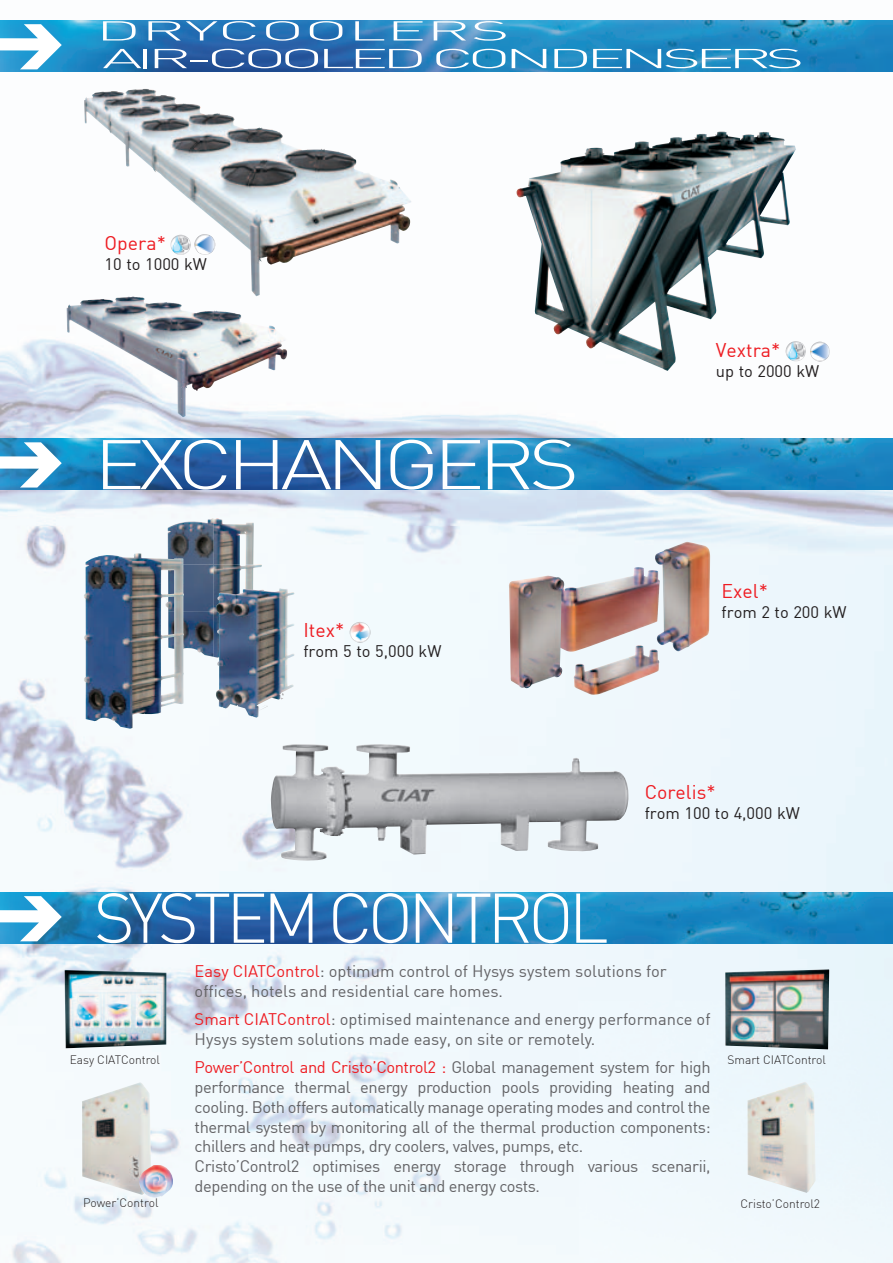
<style>
.page{position:relative;width:893px;height:1263px;background:#fff}
.page>*{position:absolute;margin:0;border:0;box-sizing:border-box;transform-origin:0 0}
.t1{font:300 69.15px "DIN";letter-spacing:-.075em;color:#fff}
.t2{font:300 69.15px "DIN";letter-spacing:-.075em;color:#fff;scale:1.25 1}
.t3{font:300 27px "DIN";letter-spacing:-.1em;color:#fff;scale:2.48 1}
.t4{font:300 27px "DIN";color:#fff;scale:2.48 1}
.t5{font:19.5px "DIN";color:#ee1d23}
.t6{font:16.5px/19.8px "DIN";letter-spacing:-.025em;color:#636366}
.t7{font:16.5px/19.8px "DIN";color:#636366}
.t8{font:16.5px "DIN";color:#231f20}
.t9{font:300 12px "DIN";color:#231f20}
.s1{color:#ee1d23}
</style>
<div class="page">
<img style="left:0;top:71px;width:893px;height:1192px">
<img style="left:0;top:892px;width:893px;height:51px">
<img style="left:0;top:20px;width:893px;height:51px">
<img style="left:0;top:438px;width:893px;height:51px">
<svg style="left:0;top:896px;width:62px;height:45px"></svg>
<svg style="left:0;top:24px;width:62px;height:45px"></svg>
<svg style="left:0;top:442px;width:62px;height:45px"></svg>
<img style="left:84px;top:89px;width:328px;height:207px">
<img style="left:516px;top:132px;width:203px;height:206px">
<img style="left:66px;top:296px;width:222px;height:121px">
<img style="left:167px;top:518px;width:95px;height:47px">
<img style="left:185px;top:565px;width:77px;height:46px">
<img style="left:185px;top:611px;width:30px;height:47px">
<img style="left:786px;top:341px;width:20px;height:20px;border-radius:10px">
<img style="left:350px;top:622px;width:20px;height:21px">
<img style="left:65px;top:970px;width:101px;height:78px">
<img style="left:725px;top:969px;width:104px;height:80px">
<img style="left:270px;top:744px;width:359px;height:117px">
<img style="left:171px;top:235px;width:20px;height:20px;border-radius:10px">
<img style="left:747px;top:1082px;width:69px;height:111px">
<img style="left:82px;top:1082px;width:69px;height:113px">
<img style="left:139px;top:1165px;width:34px;height:32px">
<img style="left:549px;top:567px;width:86px;height:56px">
<img style="left:655px;top:542px;width:55px;height:109px">
<img style="left:509px;top:575px;width:55px;height:113px">
<img style="left:573px;top:645px;width:86px;height:50px">
<img style="left:215px;top:588px;width:80px;height:130px">
<img style="left:84px;top:553px;width:101px;height:176px">
<img style="left:194px;top:234px;width:22px;height:21px">
<img style="left:810px;top:342px;width:20px;height:20px">
<h2 class="t4" style="left:96px;top:14px;width:168px">DRYCOOLERS</h2>
<h2 class="t3" style="left:102px;top:42px;width:285px">AIR-COOLED CONDENSERS</h2>
<p class="t5" style="left:105px;top:231px;width:63px">Opera*</p>
<p class="t8" style="left:105px;top:254px;width:104px">10 to 1000 kW</p>
<h1 class="t2" style="left:94px;top:422px;width:390px">EXCHANGERS</h1>
<p class="t5" style="left:303px;top:618px;width:42px">Itex*</p>
<p class="t8" style="left:303px;top:641px;width:140px">from 5 to 5,000 kW</p>
<p class="t5" style="left:716px;top:338px;width:66px">Vextra*</p>
<p class="t8" style="left:716px;top:361px;width:105px">up to 2000 kW</p>
<p class="t5" style="left:722px;top:579px;width:48px">Exel*</p>
<p class="t8" style="left:722px;top:602px;width:127px">from 2 to 200 kW</p>
<h1 class="t1" style="left:94px;top:875px;width:517px">SYSTEM CONTROL</h1>
<p class="t5" style="left:645px;top:780px;width:72px">Corelis*</p>
<p class="t8" style="left:645px;top:802px;width:157px">from 100 to 4,000 kW</p>
<p class="t7" style="left:195px;top:961px;width:474px"><span class="s1">Easy CIATControl</span>: optimum control of Hysys system solutions for offices, hotels and residential care homes.</p>
<p class="t7" style="left:195px;top:1009px;width:517px"><span class="s1">Smart CIATControl</span>: optimised maintenance and energy performance of<br>Hysys system solutions made easy, on site or remotely.</p>
<p class="t6" style="left:195px;top:1057px;width:517px"><span class="s1">Power’Control and Cristo’Control2 :</span> Global management system for high performance thermal energy production pools providing heating and cooling. Both offers automatically manage operating modes and control the thermal system by monitoring all of the thermal production components: chillers and heat pumps, dry coolers, valves, pumps, etc.<br>Cristo’Control2 optimises energy storage through various scenarii, depending on the use of the unit and energy costs.</p>
<p class="t9" style="left:70px;top:1052px;width:92px">Easy CIATControl</p>
<p class="t9" style="left:727px;top:1052px;width:100px">Smart CIATControl</p>
<p class="t9" style="left:83px;top:1195px;width:77px">Power’Control</p>
<p class="t9" style="left:740px;top:1196px;width:81px">Cristo’Control2</p>
</div>
